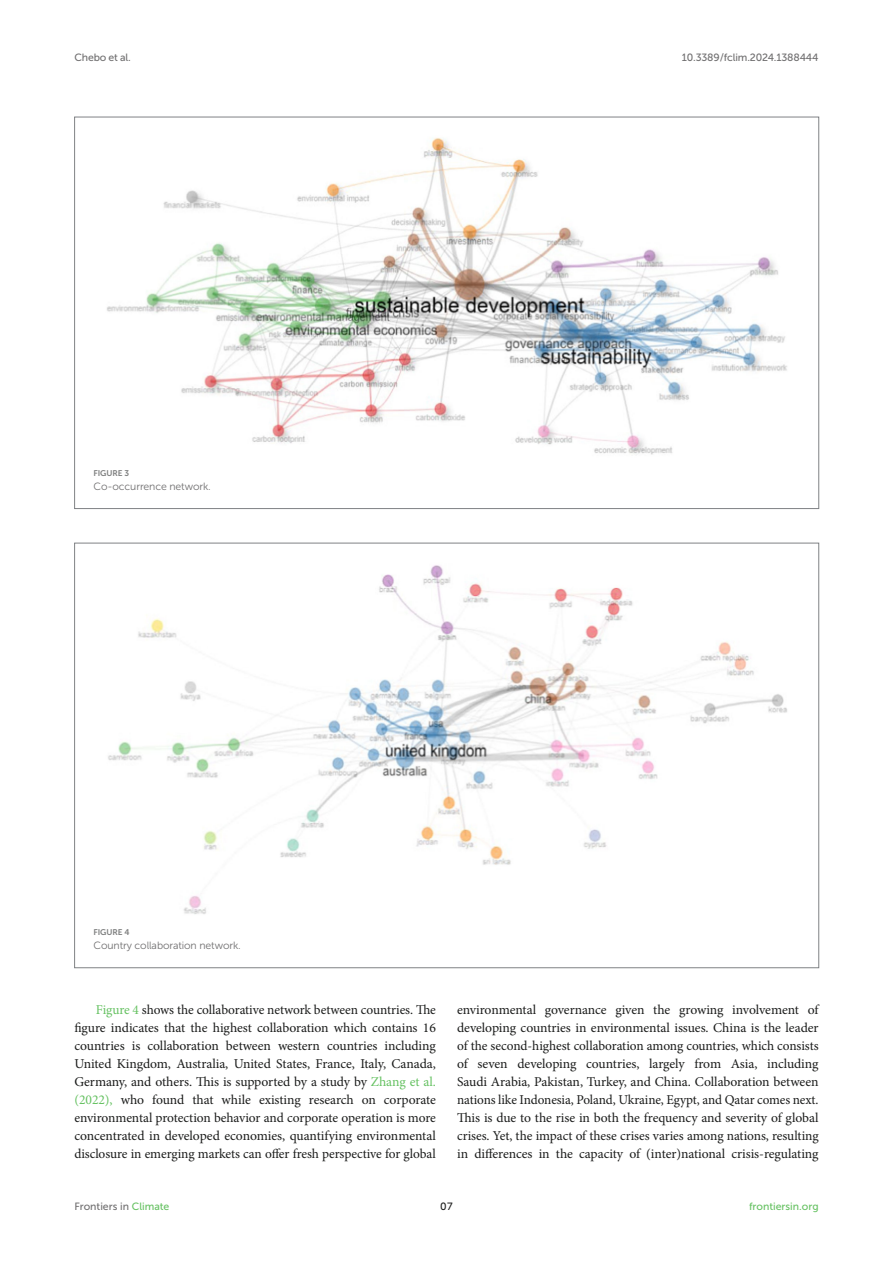
<style>
.page{position:relative;width:893px;height:1263px;background:#fff}
.page>*{position:absolute;margin:0;border:0;box-sizing:border-box;transform-origin:0 0}
.TEXT{font:13.5px/18px "Minion Pro";letter-spacing:-.005em;color:#1b1c1b;text-align:justify}
.t1{font:10.5px "Museo Sans 500";letter-spacing:-.015em;color:#706f70}
.FIG_LEG{font:10.5px "Museo Sans 300";letter-spacing:-.01em;color:#706f70}
.t2{font:10.5px "Museo Sans 500";color:#65c161}
.t3{font:10.5px "Museo Sans 500";color:#1b1c1b}
.FIG_HD{font:8.25px "Museo Sans 700";letter-spacing:-.01em;color:#7e7f7f}
.s1{color:#65c161}
</style>
<div class="page">
<img style="left:107px;top:138px;width:680px;height:317px">
<img style="left:108px;top:565px;width:679px;height:349px">
<p class="t1" style="left:74px;top:51px;width:58px">Chebo et al.</p>
<p class="t1" style="left:682px;top:51px;width:138px">10.3389/fclim.2024.1388444</p>
<p class="FIG_HD" style="left:94px;top:469px;width:37px">FIGURE 3</p>
<p class="FIG_LEG" style="left:94px;top:480px;width:119px">Co-occurrence network.</p>
<p class="FIG_HD" style="left:94px;top:928px;width:37px">FIGURE 4</p>
<p class="FIG_LEG" style="left:94px;top:939px;width:149px">Country collaboration network.</p>
<p class="TEXT" style="left:74px;top:1001px;width:363px;text-indent:21px"><span class="s1">Figure 4</span> shows the collaborative network between countries. The figure indicates that the highest collaboration which contains 16 countries is collaboration between western countries including United Kingdom, Australia, United States, France, Italy, Canada, Germany, and others. This is supported by a study by <span class="s1">Zhang et al. (2022),</span> who found that while existing research on corporate environmental protection behavior and corporate operation is more concentrated in developed economies, quantifying environmental disclosure in emerging markets can offer fresh perspective for global</p>
<p class="TEXT" style="left:457px;top:1001px;width:363px">environmental governance given the growing involvement of developing countries in environmental issues. China is the leader of the second-highest collaboration among countries, which consists of seven developing countries, largely from Asia, including Saudi Arabia, Pakistan, Turkey, and China. Collaboration between nations like Indonesia, Poland, Ukraine, Egypt, and Qatar comes next.<br>This is due to the rise in both the frequency and severity of global crises. Yet, the impact of these crises varies among nations, resulting in differences in the capacity of (inter)national crisis-regulating</p>
<p class="t1" style="left:74px;top:1200px;width:97px">Frontiers in <span class="s1">Climate</span></p>
<p class="t3" style="left:440px;top:1200px;width:14px">07</p>
<p class="t2" style="left:749px;top:1200px;width:71px">frontiersin.org</p>
</div>
